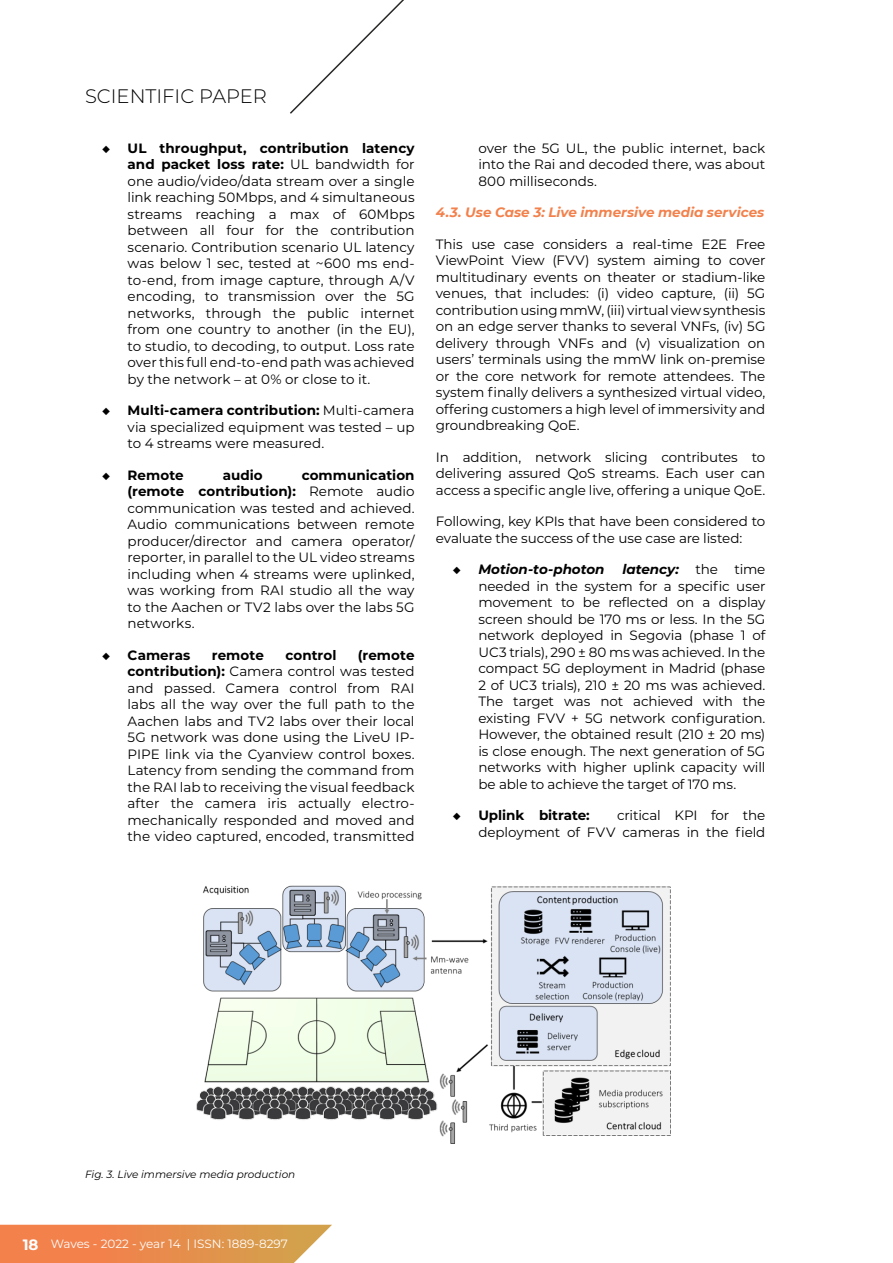
<style>
.page{position:relative;width:893px;height:1263px;background:#fff}
.page>*{position:absolute;margin:0;border:0;box-sizing:border-box;transform-origin:0 0}
.t1{font:300 19.5px "Montserrat";color:#000}
.t2{font:13.5px/16.5px "Montserrat";letter-spacing:-.005em;color:#000;text-align:justify}
.t3{font:700 13.5px "Montserrat";color:#000}
.t4{font:italic 700 13.5px "Montserrat";color:#f2814c}
.t5{font:italic 700 13.5px "Montserrat";letter-spacing:-.005em;color:#000}
.t6{font:12px "Montserrat";color:#fff}
.t7{font:italic 10.5px "Montserrat";color:#000}
.s1{font-weight:700}
.s2{font-weight:400}
.s3{font-weight:400;font-style:normal}
.s4{font-weight:700;font-style:italic}
.s5{font-weight:700;font-size:15px}
</style>
<div class="page">
<svg style="left:0;top:1225px;width:332px;height:38px;background:#e89356"></svg>
<svg style="left:290px;top:0;width:114px;height:114px"></svg>
<img style="left:196px;top:885px;width:475px;height:259px">
<h1 class="t1" style="left:85px;top:83px;width:183px">SCIENTIFIC PAPER</h1>
<p class="t2" style="left:128px;top:139px;width:289px;text-indent:-26px">◆ <span class="s1">UL throughput, contribution latency and packet loss rate:</span> UL bandwidth for one audio/video/data stream over a single link reaching 50Mbps, and 4 simultaneous streams reaching a max of 60Mbps between all four for the contribution scenario. Contribution scenario UL latency was below 1 sec, tested at ~600 ms end&shy;to-end, from image capture, through A/V encoding, to transmission over the 5G networks, through the public internet from one country to another (in the EU), to studio, to decoding, to output. Loss rate over this full end-to-end path was achieved by the network – at 0% or close to it.</p>
<p class="t2" style="left:128px;top:402px;width:288px;text-indent:-26px">◆ <span class="s1">Multi-camera contribution:</span> Multi-camera via specialized equipment was tested – up to 4 streams were measured.</p>
<p class="t3" style="left:102px;top:465px;width:83px"><span class="s2">◆</span> Remote</p>
<p class="t3" style="left:223px;top:465px;width:42px">audio</p>
<p class="t2" style="left:128px;top:466px;width:289px;text-indent:174px"><span class="s1">communication (remote contribution):</span> Remote audio communication was tested and achieved.<br>Audio communications between remote producer/director and camera operator/ reporter, in parallel to the UL video streams including when 4 streams were uplinked, was working from RAI studio all the way to the Aachen or TV2 labs over the labs 5G networks.</p>
<p class="t3" style="left:102px;top:645px;width:90px"><span class="s2">◆</span> Cameras</p>
<p class="t3" style="left:212px;top:645px;width:54px">remote</p>
<p class="t3" style="left:285px;top:645px;width:53px">control</p>
<p class="t2" style="left:128px;top:646px;width:289px;text-indent:230px"><span class="s1">(remote contribution):</span> Camera control was tested and passed. Camera control from RAI labs all the way over the full path to the Aachen labs and TV2 labs over their local 5G network was done using the LiveU IP-PIPE link via the Cyanview control boxes.<br>Latency from sending the command from the RAI lab to receiving the visual feedback after the camera iris actually electro&shy;mechanically responded and moved and the video captured, encoded, transmitted</p>
<p class="t2" style="left:478px;top:139px;width:289px">over the 5G UL, the public internet, back into the Rai and decoded there, was about 800 milliseconds.</p>
<p class="t4" style="left:436px;top:203px;width:330px">4.3. Use Case 3: Live immersive media services</p>
<p class="t2" style="left:436px;top:235px;width:331px">This use case considers a real-time E2E Free ViewPoint View (FVV) system aiming to cover multitudinary events on theater or stadium-like venues, that includes: (i) video capture, (ii) 5G contribution using mmW, (iii) virtual view synthesis on an edge server thanks to several VNFs, (iv) 5G delivery through VNFs and (v) visualization on users’ terminals using the mmW link on-premise or the core network for remote attendees. The system finally delivers a synthesized virtual video, offering customers a high level of immersivity and groundbreaking QoE.</p>
<p class="t2" style="left:436px;top:448px;width:331px">In addition, network slicing contributes to delivering assured QoS streams. Each user can access a specific angle live, offering a unique QoE.</p>
<p class="t2" style="left:436px;top:513px;width:331px">Following, key KPIs that have been considered to evaluate the success of the use case are listed:</p>
<p class="t5" style="left:453px;top:560px;width:153px"><span class="s3">◆</span> Motion-to-photon</p>
<p class="t2" style="left:478px;top:561px;width:289px;text-indent:144px"><span class="s4">latency:</span> the time needed in the system for a specific user movement to be reflected on a display screen should be 170 ms or less. In the 5G network deployed in Segovia (phase 1 of UC3 trials), 290 ± 80 ms was achieved. In the compact 5G deployment in Madrid (phase 2 of UC3 trials), 210 ± 20 ms was achieved.<br>The target was not achieved with the existing FVV + 5G network configuration.<br>However, the obtained result (210 ± 20 ms) is close enough. The next generation of 5G networks with higher uplink capacity will be able to achieve the target of 170 ms.</p>
<p class="t3" style="left:453px;top:806px;width:138px"><span class="s2">◆</span> Uplink bitrate:</p>
<p class="t2" style="left:478px;top:807px;width:289px;text-align:right">critical KPI for the<br>deployment of FVV cameras in the field</p>
<p class="t7" style="left:85px;top:1167px;width:212px">Fig. 3. Live immersive media production</p>
<p class="t6" style="left:23px;top:1236px;width:267px"><span class="s5">18</span> Waves - 2022 - year 14 | ISSN: 1889-8297</p>
</div>
